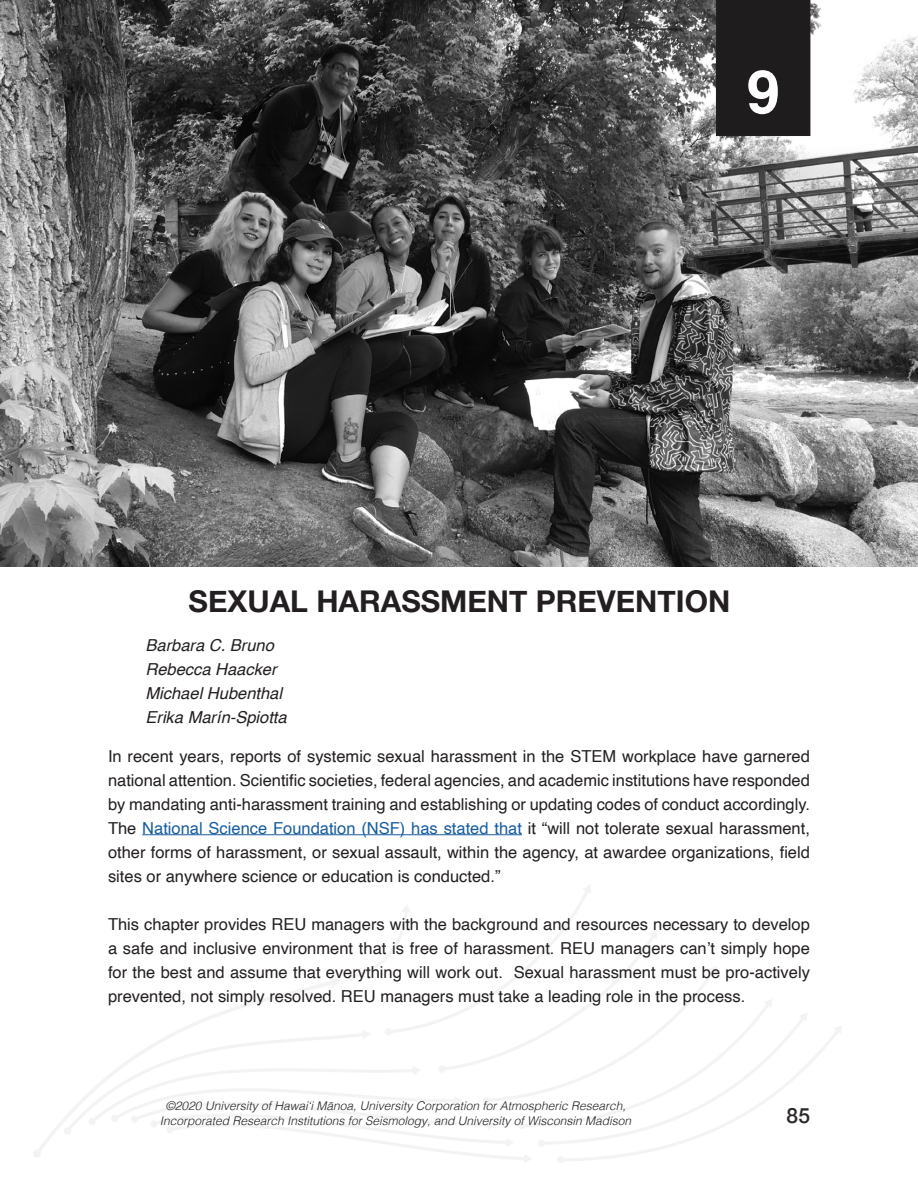
<style>
.page{position:relative;width:918px;height:1188px;background:#fff}
.page>*{position:absolute;margin:0;border:0;box-sizing:border-box;transform-origin:0 0}
.t1{font:700 60px "Helvetica";color:#fff}
.Chapter_Title{font:700 30px "Helvetica Neue";color:#231f20}
.t2{font:500 21px "Helvetica Neue";color:#231f20}
.t3{font:16.5px/24px "Helvetica";color:#231f20;text-align:justify}
.t4{font:italic 16.5px "Helvetica";color:#231f20}
.t5{font:italic 300 12px "Helvetica";color:#231f20}
.s1{color:#175d9e}
</style>
<div class="page">
<img style="left:0;top:0;width:918px;height:566px">
<div style="left:716px;top:0;width:94px;height:136px;background:#1e1c1c"></div>
<hr style="left:142px;top:834px;width:380px;height:1px;background:#175d9e">
<p class="t1" style="left:747px;top:43px;width:35px">9</p>
<p class="Chapter_Title" style="left:189px;top:578px;width:543px">SEXUAL HARASSMENT PREVENTION</p>
<p class="t4" style="left:146px;top:632px;width:130px">Barbara C. Bruno</p>
<p class="t4" style="left:146px;top:656px;width:133px">Rebecca Haacker</p>
<p class="t4" style="left:146px;top:680px;width:138px">Michael Hubenthal</p>
<p class="t4" style="left:146px;top:704px;width:143px">Erika Marín-Spiotta</p>
<p class="t3" style="left:108px;top:744px;width:704px">In recent years, reports of systemic sexual harassment in the STEM workplace have garnered national attention. Scientific societies, federal agencies, and academic institutions have responded by mandating anti-harassment training and establishing or updating codes of conduct accordingly.<br>The <span class="s1">National Science Foundation (NSF) has stated that</span> it “will not tolerate sexual harassment, other forms of harassment, or sexual assault, within the agency, at awardee organizations, field sites or anywhere science or education is conducted.”</p>
<p class="t3" style="left:108px;top:912px;width:703px">This chapter provides REU managers with the background and resources necessary to develop a safe and inclusive environment that is free of harassment. REU managers can’t simply hope for the best and assume that everything will work out. Sexual harassment must be pro-actively prevented, not simply resolved. REU managers must take a leading role in the process.</p>
<p class="t5" style="left:165px;top:1096px;width:462px">©2020 University of Hawaiʻi Mānoa, University Corporation for Atmospheric Research,</p>
<p class="t5" style="left:160px;top:1111px;width:473px">Incorporated Research Institutions for Seismology, and University of Wisconsin Madison</p>
<p class="t2" style="left:786px;top:1099px;width:25px">85</p>
</div>
